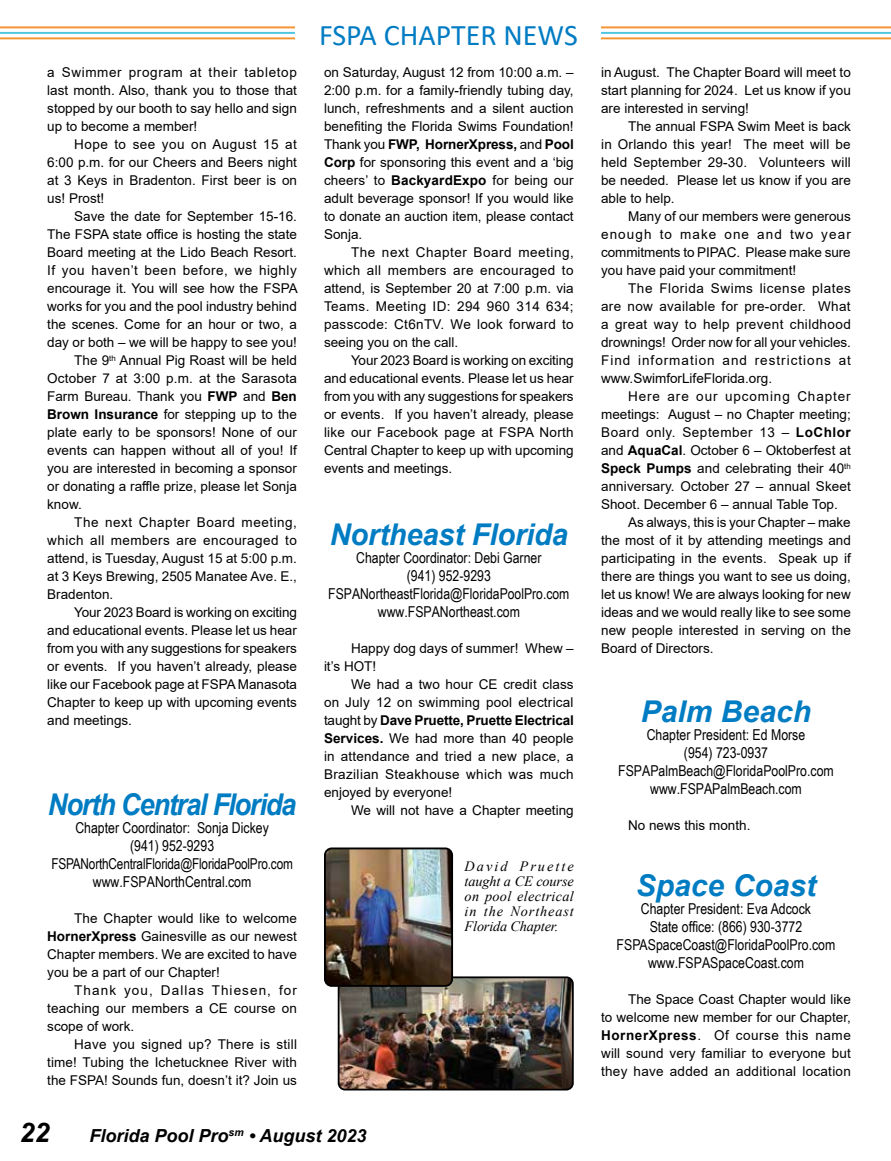
<style>
.page{position:relative;width:891px;height:1161px;background:#fff}
.page>*{position:absolute;margin:0;border:0;box-sizing:border-box;transform-origin:0 0}
.t1{font:italic 700 30px "Arial";letter-spacing:-.005em;color:#007cc3}
.t2{font:italic 700 30px "Arial";letter-spacing:-.045em;color:#007cc3;scale:.91 1}
.t3{font:30px "Calibri";color:#007cc3}
.t4{font:italic 700 27px "Arial";color:#000}
.t5{font:italic 700 18px "Arial";color:#000}
.t6{font:15px/18px "Arial Narrow";color:#000;text-align:center}
.t7{font:italic 14.25px/15px "Times New Roman";letter-spacing:.02em;color:#000;text-align:justify}
.t8{font:13.5px/18px "Arial";color:#000;text-align:justify}
.t9{font:13.5px "Arial";letter-spacing:.04em;color:#000}
.t10{font:13.5px "Arial";letter-spacing:.035em;color:#000}
.t11{font:13.5px "Arial";letter-spacing:.065em;color:#000}
.s1{font-weight:700}
</style>
<div class="page">
<hr style="left:0;top:32px;width:891px;height:2px;background:#4fc6e0">
<hr style="left:0;top:37px;width:891px;height:3px;background:#f79433">
<hr style="left:0;top:26px;width:891px;height:3px;background:#f79433">
<div style="left:296px;top:0;width:306px;height:54px;background:#fff"></div>
<img style="left:341px;top:979px;width:230px;height:109px">
<div style="left:338px;top:976px;width:236px;height:115px;border:2px solid #000;border-radius:6px"></div>
<img style="left:325px;top:848px;width:127px;height:138px">
<div style="left:324px;top:848px;width:129px;height:139px;border:2px solid #000;border-radius:7px"></div>
<p class="t8" style="left:47px;top:64px;width:251px">a Swimmer program at their tabletop last month. Also, thank you to those that stopped by our booth to say hello and sign up to become a member!</p>
<p class="t8" style="left:47px;top:135px;width:251px;text-indent:27px">Hope to see you on August 15 at 6:00 p.m. for our Cheers and Beers night at 3 Keys in Bradenton. First beer is on us! Prost!</p>
<p class="t8" style="left:74px;top:207px;width:224px">Save the date for September 15-16.</p>
<p class="t8" style="left:47px;top:225px;width:251px">The FSPA state office is hosting the state</p>
<p class="t8" style="left:47px;top:243px;width:251px">Board meeting at the Lido Beach Resort.</p>
<p class="t9" style="left:47px;top:261px;width:251px">If you haven’t been before, we highly</p>
<p class="t8" style="left:47px;top:279px;width:252px">encourage it. You will see how the FSPA</p>
<p class="t8" style="left:47px;top:297px;width:251px">works for you and the pool industry behind</p>
<p class="t8" style="left:47px;top:315px;width:251px">the scenes. Come for an hour or two, a</p>
<p class="t8" style="left:47px;top:333px;width:251px">day or both – we will be happy to see you!</p>
<p class="t8" style="left:74px;top:352px;width:224px">The 9<sup>th</sup> Annual Pig Roast will be held</p>
<p class="t8" style="left:47px;top:369px;width:251px">October 7 at 3:00 p.m. at the Sarasota</p>
<p class="t8" style="left:47px;top:387px;width:251px">Farm Bureau. Thank you <span class="s1">FWP</span> and <span class="s1">Ben</span></p>
<p class="t8" style="left:47px;top:405px;width:251px"><span class="s1">Brown Insurance</span> for stepping up to the</p>
<p class="t8" style="left:47px;top:423px;width:251px">plate early to be sponsors! None of our</p>
<p class="t8" style="left:47px;top:441px;width:251px">events can happen without all of you! If</p>
<p class="t8" style="left:47px;top:459px;width:251px">you are interested in becoming a sponsor</p>
<p class="t8" style="left:47px;top:477px;width:251px">or donating a raffle prize, please let Sonja</p>
<p class="t8" style="left:47px;top:495px;width:36px">know.</p>
<p class="t9" style="left:74px;top:513px;width:224px">The next Chapter Board meeting,</p>
<p class="t10" style="left:47px;top:531px;width:251px">which all members are encouraged to</p>
<p class="t8" style="left:47px;top:549px;width:251px">attend, is Tuesday, August 15 at 5:00 p.m.</p>
<p class="t8" style="left:47px;top:567px;width:251px">at 3 Keys Brewing, 2505 Manatee Ave. E.,</p>
<p class="t8" style="left:47px;top:585px;width:68px">Bradenton.</p>
<p class="t8" style="left:74px;top:603px;width:224px">Your 2023 Board is working on exciting</p>
<p class="t8" style="left:47px;top:621px;width:251px">and educational events. Please let us hear</p>
<p class="t8" style="left:47px;top:639px;width:251px">from you with any suggestions for speakers</p>
<p class="t8" style="left:47px;top:657px;width:251px">or events. If you haven’t already, please</p>
<p class="t8" style="left:47px;top:675px;width:251px">like our Facebook page at FSPA Manasota</p>
<p class="t8" style="left:47px;top:693px;width:251px">Chapter to keep up with upcoming events</p>
<p class="t8" style="left:47px;top:711px;width:86px">and meetings.</p>
<h1 class="t2" style="left:48px;top:785px;width:275px">North Central Florida</h1>
<p class="t6" style="left:51px;top:818px;width:243px">Chapter Coordinator: Sonja Dickey<br>(941) 952-9293<br>FSPANorthCentralFlorida@FloridaPoolPro.com www.FSPANorthCentral.com</p>
<p class="t8" style="left:47px;top:910px;width:251px;text-indent:27px">The Chapter would like to welcome <span class="s1">HornerXpress</span> Gainesville as our newest Chapter members. We are excited to have you be a part of our Chapter!</p>
<p class="t8" style="left:47px;top:981px;width:251px;text-indent:27px">Thank you, Dallas Thiesen, for teaching our members a CE course on scope of work.</p>
<p class="t8" style="left:47px;top:1035px;width:251px;text-indent:27px">Have you signed up? There is still time! Tubing the Ichetucknee River with the FSPA! Sounds fun, doesn’t it? Join us</p>
<h1 class="t3" style="left:319px;top:14px;width:260px">FSPA CHAPTER NEWS</h1>
<p class="t8" style="left:324px;top:63px;width:251px">on Saturday, August 12 from 10:00 a.m. – 2:00 p.m. for a family-friendly tubing day, lunch, refreshments and a silent auction benefiting the Florida Swims Foundation!<br>Thank you <span class="s1">FWP, HornerXpress,</span> and <span class="s1">Pool Corp</span> for sponsoring this event and a ‘big cheers’ to <span class="s1">BackyardExpo</span> for being our adult beverage sponsor! If you would like to donate an auction item, please contact Sonja.</p>
<p class="t8" style="left:324px;top:243px;width:251px;text-indent:27px">The next Chapter Board meeting, which all members are encouraged to attend, is September 20 at 7:00 p.m. via Teams. Meeting ID: 294 960 314 634; passcode: Ct6nTV. We look forward to seeing you on the call.</p>
<p class="t8" style="left:324px;top:351px;width:251px;text-indent:27px">Your 2023 Board is working on exciting and educational events. Please let us hear from you with any suggestions for speakers or events. If you haven’t already, please like our Facebook page at FSPA North Central Chapter to keep up with upcoming events and meetings.</p>
<h1 class="t1" style="left:330px;top:515px;width:240px">Northeast Florida</h1>
<p class="t6" style="left:328px;top:548px;width:243px">Chapter Coordinator: Debi Garner<br>(941) 952-9293<br>FSPANortheastFlorida@FloridaPoolPro.com www.FSPANortheast.com</p>
<p class="t8" style="left:324px;top:640px;width:251px;text-indent:27px">Happy dog days of summer! Whew – it’s HOT!</p>
<p class="t8" style="left:324px;top:675px;width:251px;text-indent:27px">We had a two hour CE credit class on July 12 on swimming pool electrical taught by <span class="s1">Dave Pruette, Pruette Electrical Services.</span> We had more than 40 people in attendance and tried a new place, a Brazilian Steakhouse which was much enjoyed by everyone!</p>
<p class="t8" style="left:351px;top:801px;width:224px">We will not have a Chapter meeting</p>
<p class="t7" style="left:465px;top:858px;width:111px">David Pruette taught a CE course on pool electrical in the Northeast Florida Chapter.</p>
<h2 class="t4" style="left:20px;top:1114px;width:32px">22</h2>
<h3 class="t5" style="left:90px;top:1123px;width:278px">Florida Pool Pro<sup>sm</sup> • August 2023</h3>
<p class="t8" style="left:601px;top:63px;width:251px">in August. The Chapter Board will meet to start planning for 2024. Let us know if you are interested in serving!</p>
<p class="t8" style="left:601px;top:117px;width:251px;text-indent:27px">The annual FSPA Swim Meet is back in Orlando this year! The meet will be held September 29-30. Volunteers will be needed. Please let us know if you are able to help.</p>
<p class="t8" style="left:601px;top:207px;width:251px;text-indent:27px">Many of our members were generous enough to make one and two year commitments to PIPAC. Please make sure you have paid your commitment!</p>
<p class="t8" style="left:601px;top:279px;width:251px;text-indent:27px">The Florida Swims license plates are now available for pre-order. What a great way to help prevent childhood drownings! Order now for all your vehicles.<br>Find information and restrictions at www.SwimforLifeFlorida.org.</p>
<p class="t11" style="left:628px;top:387px;width:224px">Here are our upcoming Chapter</p>
<p class="t8" style="left:601px;top:405px;width:251px">meetings: August – no Chapter meeting;</p>
<p class="t9" style="left:601px;top:423px;width:251px">Board only. September 13 – <span class="s1">LoChlor</span></p>
<p class="t8" style="left:601px;top:441px;width:251px">and <span class="s1">AquaCal</span>. October 6 – Oktoberfest at</p>
<p class="t8" style="left:601px;top:459px;width:251px"><span class="s1">Speck Pumps</span> and celebrating their 40<sup>th</sup></p>
<p class="t8" style="left:601px;top:477px;width:251px">anniversary. October 27 – annual Skeet</p>
<p class="t8" style="left:601px;top:495px;width:238px">Shoot. December 6 – annual Table Top.</p>
<p class="t8" style="left:628px;top:513px;width:224px">As always, this is your Chapter – make</p>
<p class="t8" style="left:601px;top:531px;width:251px">the most of it by attending meetings and</p>
<p class="t8" style="left:601px;top:549px;width:251px">participating in the events. Speak up if</p>
<p class="t8" style="left:601px;top:567px;width:251px">there are things you want to see us doing,</p>
<p class="t8" style="left:601px;top:585px;width:251px">let us know! We are always looking for new</p>
<p class="t8" style="left:601px;top:603px;width:251px">ideas and we would really like to see some</p>
<p class="t8" style="left:601px;top:621px;width:251px">new people interested in serving on the</p>
<p class="t8" style="left:601px;top:639px;width:114px">Board of Directors.</p>
<h1 class="t1" style="left:641px;top:692px;width:172px">Palm Beach</h1>
<p class="t6" style="left:618px;top:725px;width:217px">Chapter President: Ed Morse<br>(954) 723-0937<br>FSPAPalmBeach@FloridaPoolPro.com www.FSPAPalmBeach.com</p>
<p class="t8" style="left:628px;top:817px;width:124px">No news this month.</p>
<h1 class="t1" style="left:636px;top:866px;width:182px">Space Coast</h1>
<p class="t6" style="left:617px;top:899px;width:220px">Chapter President: Eva Adcock<br>State office: (866) 930-3772<br>FSPASpaceCoast@FloridaPoolPro.com www.FSPASpaceCoast.com</p>
<p class="t8" style="left:601px;top:991px;width:251px;text-indent:27px">The Space Coast Chapter would like to welcome new member for our Chapter, <span class="s1">HornerXpress</span>. Of course this name will sound very familiar to everyone but they have added an additional location</p>
</div>
